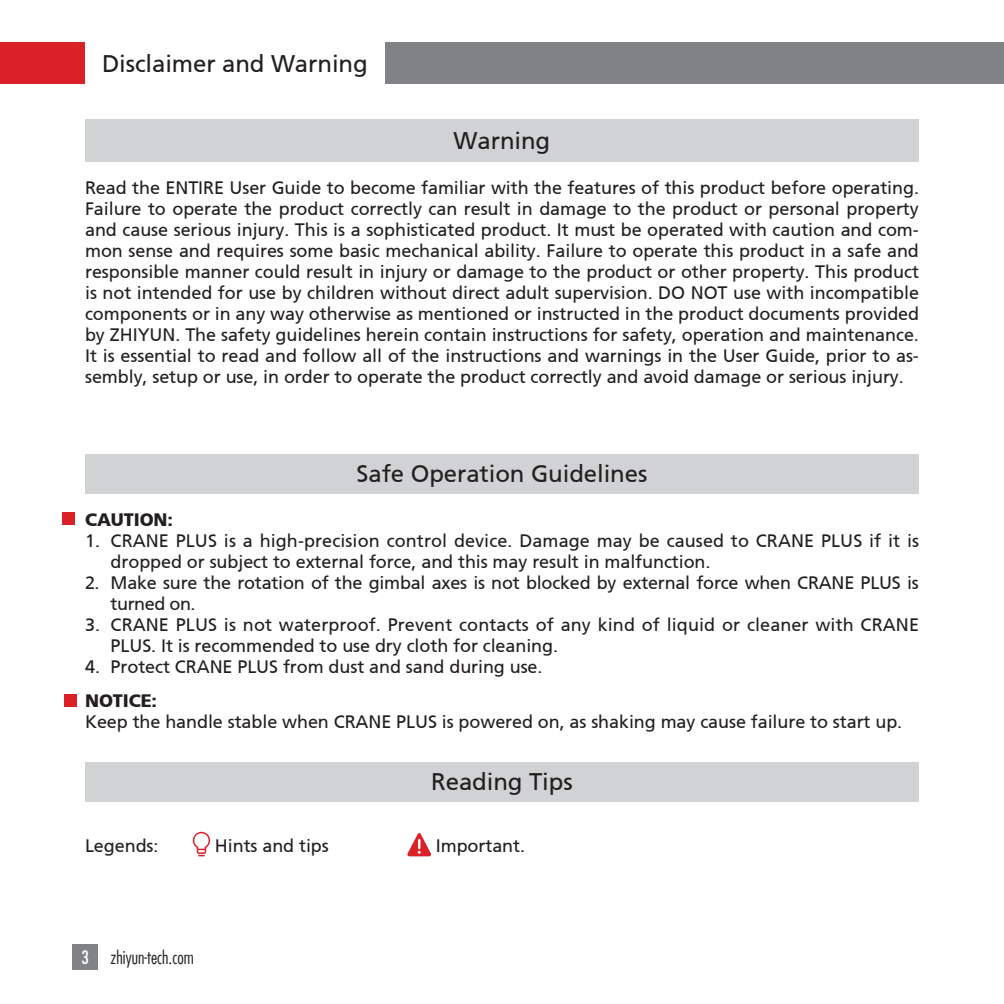
<style>
.page{position:relative;width:1004px;height:1004px;background:#fff}
.page>*{position:absolute;margin:0;border:0;box-sizing:border-box;transform-origin:0 0}
.标题1{font:24px "Frutiger CE";letter-spacing:-.005em;color:#231f20}
.页码标题副本{font:24px "Frutiger CE";letter-spacing:-.005em;color:#231f20}
.正文无段前段后{font:18px/21px "Frutiger CE";letter-spacing:-.005em;color:#231f20}
.t1{font:300 condensed 18px "Futura LT";color:#231f20}
.正文无段前段后副本{font:900 18px "Frutiger CE";letter-spacing:-.005em;color:#231f20}
.段落前1毫米副本{font:900 18px "Frutiger CE";letter-spacing:-.005em;color:#231f20}
.s1{font-weight:400;color:#fff}
</style>
<div class="page">
<div style="left:0;top:43px;width:85px;height:41px;background:#da2128"></div>
<div style="left:85px;top:43px;width:918px;height:41px;background:#808285"></div>
<div style="left:72px;top:944px;width:26px;height:25px;background:#808285"></div>
<div style="left:85px;top:119px;width:833px;height:43px;background:#d1d2d4"></div>
<div style="left:85px;top:454px;width:833px;height:39px;background:#d1d2d4"></div>
<div style="left:62px;top:512px;width:12px;height:13px;background:#da2128"></div>
<div style="left:64px;top:694px;width:13px;height:13px;background:#da2128"></div>
<svg style="left:193px;top:831px;width:17px;height:25px"></svg>
<svg style="left:407px;top:833px;width:24px;height:23px"></svg>
<div style="left:85px;top:761px;width:833px;height:40px;background:#d1d2d4"></div>
<div style="left:85px;top:38px;width:300px;height:51px;background:#fff"></div>
<p class="页码标题副本" style="left:102px;top:49px;width:267px">Disclaimer and Warning</p>
<p class="标题1" style="left:453px;top:126px;width:98px">Warning</p>
<p class="正文无段前段后" style="left:85px;top:177px;width:835px;text-align:justify">Read the ENTIRE User Guide to become familiar with the features of this product before operating.<br>Failure to operate the product correctly can result in damage to the product or personal property and cause serious injury. This is a sophisticated product. It must be operated with caution and com&shy;mon sense and requires some basic mechanical ability. Failure to operate this product in a safe and responsible manner could result in injury or damage to the product or other property. This product is not intended for use by children without direct adult supervision. DO NOT use with incompatible components or in any way otherwise as mentioned or instructed in the product documents provided by ZHIYUN. The safety guidelines herein contain instructions for safety, operation and maintenance.<br>It is essential to read and follow all of the instructions and warnings in the User Guide, prior to as&shy;sembly, setup or use, in order to operate the product correctly and avoid damage or serious injury.</p>
<p class="标题1" style="left:356px;top:460px;width:292px">Safe Operation Guidelines</p>
<p class="正文无段前段后副本" style="left:85px;top:509px;width:89px">CAUTION:</p>
<p class="正文无段前段后" style="left:111px;top:530px;width:810px;text-indent:-26px">1. CRANE PLUS is a high-precision control device. Damage may be caused to CRANE PLUS if it is dropped or subject to external force, and this may result in malfunction.</p>
<p class="正文无段前段后" style="left:111px;top:572px;width:809px;text-indent:-26px">2. Make sure the rotation of the gimbal axes is not blocked by external force when CRANE PLUS is turned on.</p>
<p class="正文无段前段后" style="left:111px;top:614px;width:809px;text-indent:-26px">3. CRANE PLUS is not waterproof. Prevent contacts of any kind of liquid or cleaner with CRANE<br>PLUS. It is recommended to use dry cloth for cleaning.</p>
<p class="正文无段前段后" style="left:85px;top:656px;width:459px">4. Protect CRANE PLUS from dust and sand during use.</p>
<p class="段落前1毫米副本" style="left:85px;top:689px;width:73px">NOTICE:</p>
<p class="正文无段前段后" style="left:85px;top:711px;width:818px">Keep the handle stable when CRANE PLUS is powered on, as shaking may cause failure to start up.</p>
<p class="标题1" style="left:431px;top:767px;width:143px">Reading Tips</p>
<p class="正文无段前段后" style="left:85px;top:835px;width:75px">Legends:</p>
<p class="正文无段前段后" style="left:215px;top:835px;width:115px">Hints and tips</p>
<p class="正文无段前段后" style="left:436px;top:835px;width:91px">Important.</p>
<p class="t1" style="left:81px;top:946px;width:114px"><span class="s1">3</span> zhiyun-tech.com</p>
</div>
